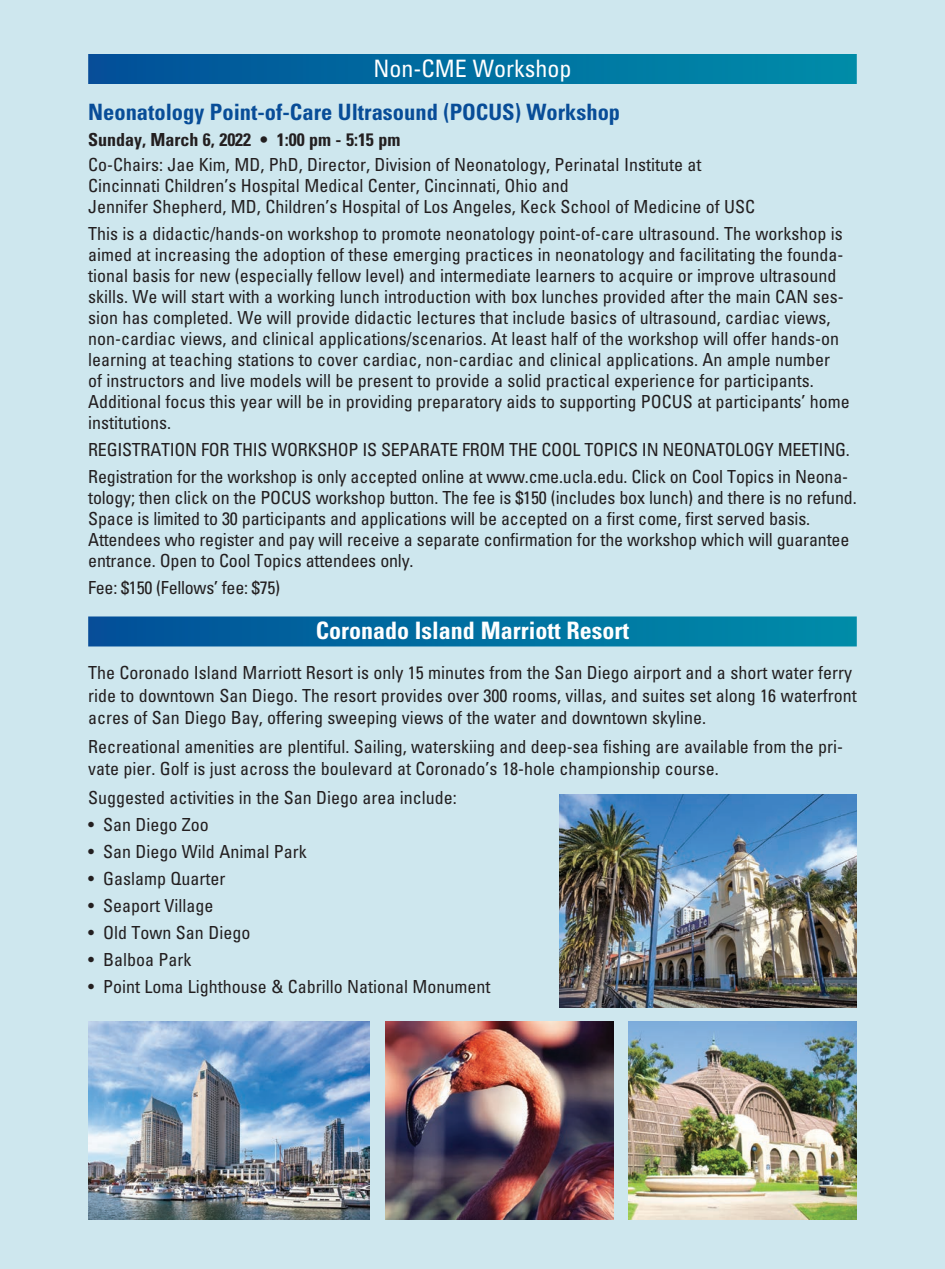
<style>
.page{position:relative;width:945px;height:1269px;background:#cee7ee}
.page>*{position:absolute;margin:0;border:0;box-sizing:border-box;transform-origin:0 0}
.new_sub_with_rule{font:700 condensed 24px "Univers";color:#fff}
.new_sub_with_rule-2{font:condensed 24px "Univers";color:#fff}
.intro_para{font:700 condensed 22.5px "Univers";color:#084d98}
.intro_para-2{font:condensed 18px/21px "Univers";color:#231f20}
.GI_txt{font:condensed 18px/22.5px "Univers";color:#231f20}
.intro_para-3{font:700 condensed 18px "Univers";color:#231f20}
</style>
<div class="page">
<div style="left:88px;top:54px;width:769px;height:30px;background:linear-gradient(to right,#015098,#008da9)"></div>
<div style="left:88px;top:616px;width:769px;height:30px;background:linear-gradient(to right,#015098,#008da9)"></div>
<img style="left:560px;top:795px;width:297px;height:212px">
<img style="left:385px;top:1022px;width:228px;height:197px">
<img style="left:629px;top:1022px;width:228px;height:198px">
<img style="left:88px;top:1022px;width:281px;height:197px">
<p class="new_sub_with_rule-2" style="left:374px;top:53px;width:199px">Non-CME Workshop</p>
<p class="intro_para" style="left:88px;top:98px;width:533px">Neonatology Point-of-Care Ultrasound (POCUS) Workshop</p>
<p class="intro_para-3" style="left:88px;top:128px;width:314px">Sunday, March 6, 2022 • 1:00 pm - 5:15 pm</p>
<p class="intro_para-2" style="left:88px;top:154px;width:669px">Co-Chairs: Jae Kim, MD, PhD, Director, Division of Neonatology, Perinatal Institute at<br>Cincinnati Children’s Hospital Medical Center, Cincinnati, Ohio and<br>Jennifer Shepherd, MD, Children’s Hospital of Los Angeles, Keck School of Medicine of USC</p>
<p class="intro_para-2" style="left:88px;top:223px;width:763px">This is a didactic/hands-on workshop to promote neonatology point-of-care ultrasound. The workshop is aimed at increasing the adoption of these emerging practices in neonatology and facilitating the founda&shy;tional basis for new (especially fellow level) and intermediate learners to acquire or improve ultrasound skills. We will start with a working lunch introduction with box lunches provided after the main CAN ses&shy;sion has completed. We will provide didactic lectures that include basics of ultrasound, cardiac views, non-cardiac views, and clinical applications/scenarios. At least half of the workshop will offer hands-on learning at teaching stations to cover cardiac, non-cardiac and clinical applications. An ample number<br>of instructors and live models will be present to provide a solid practical experience for participants.<br>Additional focus this year will be in providing preparatory aids to supporting POCUS at participants’ home institutions.</p>
<p class="intro_para-2" style="left:88px;top:439px;width:763px">REGISTRATION FOR THIS WORKSHOP IS SEPARATE FROM THE COOL TOPICS IN NEONATOLOGY MEETING.</p>
<p class="intro_para-2" style="left:88px;top:466px;width:770px">Registration for the workshop is only accepted online at www.cme.ucla.edu. Click on Cool Topics in Neona&shy;tology; then click on the POCUS workshop button. The fee is $150 (includes box lunch) and there is no refund.<br>Space is limited to 30 participants and applications will be accepted on a first come, first served basis.<br>Attendees who register and pay will receive a separate confirmation for the workshop which will guarantee entrance. Open to Cool Topics attendees only.</p>
<p class="intro_para-2" style="left:88px;top:577px;width:193px">Fee: $150 (Fellows’ fee: $75)</p>
<p class="new_sub_with_rule" style="left:316px;top:616px;width:315px">Coronado Island Marriott Resort</p>
<p class="GI_txt" style="left:88px;top:661px;width:770px">The Coronado Island Marriott Resort is only 15 minutes from the San Diego airport and a short water ferry ride to downtown San Diego. The resort provides over 300 rooms, villas, and suites set along 16 waterfront acres of San Diego Bay, offering sweeping views of the water and downtown skyline.</p>
<p class="GI_txt" style="left:88px;top:735px;width:756px">Recreational amenities are plentiful. Sailing, waterskiing and deep-sea fishing are available from the pri&shy;vate pier. Golf is just across the boulevard at Coronado’s 18-hole championship course.</p>
<p class="GI_txt" style="left:88px;top:786px;width:370px">Suggested activities in the San Diego area include:</p>
<p class="GI_txt" style="left:88px;top:813px;width:122px">• San Diego Zoo</p>
<p class="GI_txt" style="left:88px;top:840px;width:220px">• San Diego Wild Animal Park</p>
<p class="GI_txt" style="left:88px;top:867px;width:139px">• Gaslamp Quarter</p>
<p class="GI_txt" style="left:88px;top:894px;width:127px">• Seaport Village</p>
<p class="GI_txt" style="left:88px;top:921px;width:164px">• Old Town San Diego</p>
<p class="GI_txt" style="left:88px;top:948px;width:105px">• Balboa Park</p>
<p class="GI_txt" style="left:88px;top:975px;width:404px">• Point Loma Lighthouse &amp; Cabrillo National Monument</p>
</div>
